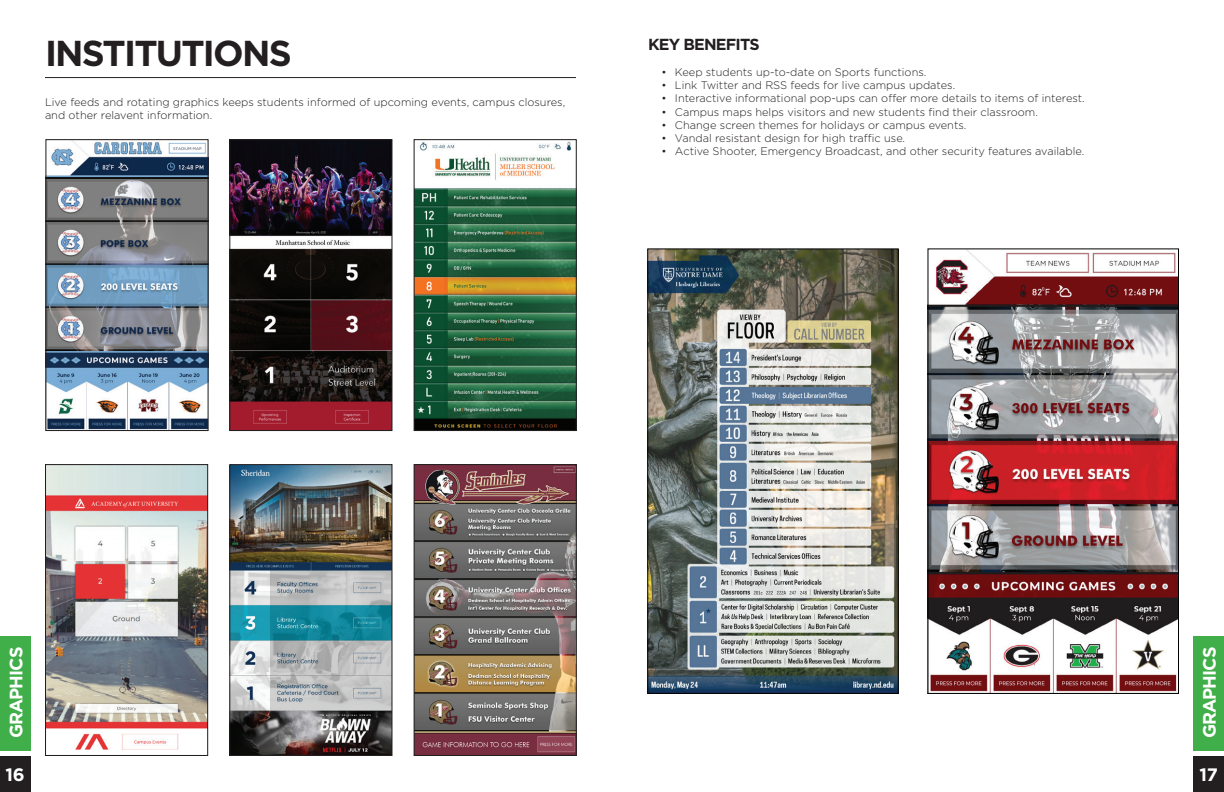
<style>
.page{position:relative;width:1224px;height:792px;background:#fff}
.page>*{position:absolute;margin:0;border:0;box-sizing:border-box;transform-origin:0 0}
.t1{font:700 36px "Gotham";letter-spacing:-.05em;color:#231f20}
.t2{font:700 18px "Gotham";letter-spacing:-.05em;color:#fff}
.t3{font:700 16px "Gotham";letter-spacing:-.05em;color:#231f20}
.t4{font:300 11px/13.2px "Gotham";color:#231f20}
</style>
<div class="page">
<div style="left:0;top:756px;width:30px;height:36px;background:#231f20"></div>
<div style="left:0;top:636px;width:30px;height:115px;background:#40ae49"></div>
<div style="left:1194px;top:756px;width:30px;height:36px;background:#231f20"></div>
<div style="left:1194px;top:636px;width:30px;height:115px;background:#40ae49"></div>
<hr style="left:45px;top:77px;width:531px;height:1px;background:#231f20">
<img style="left:649px;top:250px;width:248px;height:442px">
<div style="left:647px;top:248px;width:252px;height:446px;border:1px solid #000"></div>
<img style="left:929px;top:250px;width:248px;height:442px">
<div style="left:927px;top:248px;width:252px;height:446px;border:1px solid #000"></div>
<img style="left:47px;top:141px;width:160px;height:288px">
<div style="left:45px;top:139px;width:164px;height:292px;border:1px solid #231f20"></div>
<img style="left:231px;top:466px;width:159px;height:288px">
<div style="left:229px;top:464px;width:163px;height:292px;border:1px solid #231f20"></div>
<img style="left:47px;top:466px;width:159px;height:284px">
<div style="left:45px;top:464px;width:163px;height:292px;border:1px solid #231f20"></div>
<img style="left:231px;top:141px;width:159px;height:288px">
<div style="left:229px;top:139px;width:163px;height:292px;border:1px solid #231f20"></div>
<img style="left:416px;top:466px;width:159px;height:288px">
<div style="left:414px;top:464px;width:163px;height:292px;border:1px solid #231f20"></div>
<img style="left:416px;top:141px;width:159px;height:288px">
<div style="left:414px;top:139px;width:163px;height:292px;border:1px solid #231f20"></div>
<h1 class="t1" style="left:45px;top:29px;width:248px">INSTITUTIONS</h1>
<p class="t4" style="left:45px;top:95px;width:522px">Live feeds and rotating graphics keeps students informed of upcoming events, campus closures, and other relavent information.</p>
<h3 class="t3" style="left:648px;top:33px;width:113px">KEY BENEFITS</h3>
<p class="t4" style="left:662px;top:65px;width:266px">• Keep students up-to-date on Sports functions.</p>
<p class="t4" style="left:662px;top:78px;width:295px">• Link Twitter and RSS feeds for live campus updates.</p>
<p class="t4" style="left:662px;top:92px;width:425px">• Interactive informational pop-ups can offer more details to items of interest.</p>
<p class="t4" style="left:662px;top:105px;width:378px">• Campus maps helps visitors and new students find their classroom.</p>
<p class="t4" style="left:662px;top:118px;width:306px">• Change screen themes for holidays or campus events.</p>
<p class="t4" style="left:662px;top:131px;width:245px">• Vandal resistant design for high traffic use.</p>
<p class="t4" style="left:662px;top:144px;width:424px">• Active Shooter, Emergency Broadcast, and other security features available.</p>
<h2 class="t2" style="left:4px;top:738px;width:93px;rotate:-90deg">GRAPHICS</h2>
<h2 class="t2" style="left:5px;top:763px;width:21px">16</h2>
<h2 class="t2" style="left:1198px;top:738px;width:93px;rotate:-90deg">GRAPHICS</h2>
<h2 class="t2" style="left:1199px;top:763px;width:20px">17</h2>
</div>
